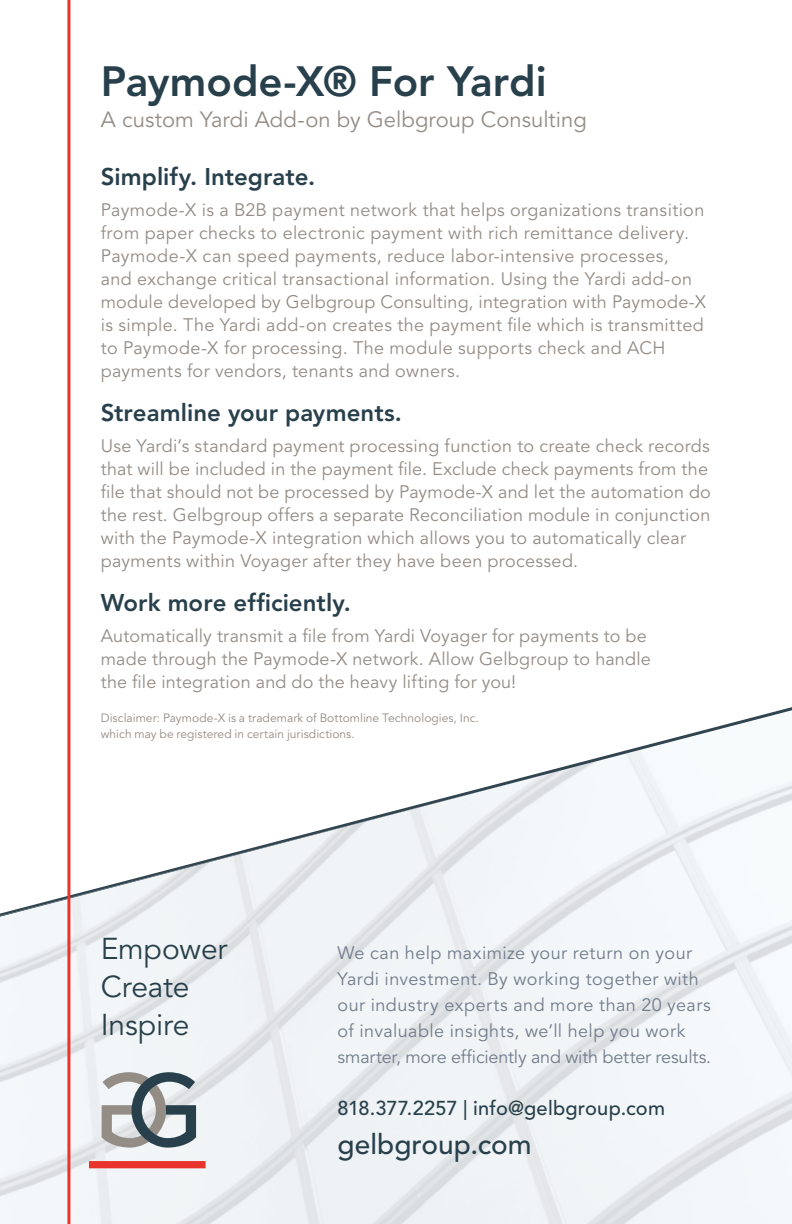
<style>
.page{position:relative;width:792px;height:1224px;background:#fff}
.page>*{position:absolute;margin:0;border:0;box-sizing:border-box;transform-origin:0 0}
.t1{font:800 42px "Avenir LT Std";color:#28404b}
.t2{font:30px/38px "Avenir LT Std";letter-spacing:-.01em;color:#28404b}
.t3{font:500 28px "Avenir LT Std";color:#28404b}
.t4{font:800 24px "Avenir LT Std";color:#28404b}
.t5{font:22px "Avenir LT Std";color:#948c86}
.t6{font:500 20px "Avenir LT Std";letter-spacing:.01em;color:#28404b}
.t7{font:18px/23px "Avenir LT Std";letter-spacing:.015em;color:#948c86}
.t8{font:18px/26px "Avenir LT Std";letter-spacing:.025em;color:#717c8c}
.t9{font:12px/16px "Avenir LT Std";letter-spacing:.005em;color:#948c86}
</style>
<div class="page">
<svg style="left:70px;top:707px;width:722px;height:209px"></svg>
<img style="left:0;top:757px;width:613px;height:160px">
<hr style="left:67px;top:0;width:3px;height:1224px;background:#e8342c">
<div style="left:89px;top:1161px;width:117px;height:7px;background:#e9342c"></div>
<svg style="left:102px;top:1072px;width:94px;height:76px"></svg>
<h1 class="t1" style="left:101px;top:56px;width:447px">Paymode-X® For Yardi</h1>
<p class="t5" style="left:101px;top:106px;width:488px">A custom Yardi Add-on by Gelbgroup Consulting</p>
<h3 class="t4" style="left:101px;top:162px;width:216px">Simplify. Integrate.</h3>
<p class="t7" style="left:101px;top:199px;width:607px">Paymode-X is a B2B payment network that helps organizations transition from paper checks to electronic payment with rich remittance delivery.<br>Paymode-X can speed payments, reduce labor-intensive processes,<br>and exchange critical transactional information. Using the Yardi add-on module developed by Gelbgroup Consulting, integration with Paymode-X is simple. The Yardi add-on creates the payment file which is transmitted to Paymode-X for processing. The module supports check and ACH payments for vendors, tenants and owners.</p>
<h3 class="t4" style="left:101px;top:398px;width:303px">Streamline your payments.</h3>
<p class="t7" style="left:101px;top:435px;width:612px">Use Yardi’s standard payment processing function to create check records that will be included in the payment file. Exclude check payments from the file that should not be processed by Paymode-X and let the automation do the rest. Gelbgroup offers a separate Reconciliation module in conjunction with the Paymode-X integration which allows you to automatically clear payments within Voyager after they have been processed.</p>
<h3 class="t4" style="left:101px;top:588px;width:252px">Work more efficiently.</h3>
<p class="t7" style="left:101px;top:625px;width:552px">Automatically transmit a file from Yardi Voyager for payments to be made through the Paymode-X network. Allow Gelbgroup to handle the file integration and do the heavy lifting for you!</p>
<p class="t9" style="left:101px;top:710px;width:380px">Disclaimer: Paymode-X is a trademark of Bottomline Technologies, Inc. which may be registered in certain jurisdictions.</p>
<h2 class="t2" style="left:101px;top:930px;width:128px">Empower<br>Create<br>Inspire</h2>
<p class="t8" style="left:338px;top:940px;width:375px">We can help maximize your return on your Yardi investment. By working together with our industry experts and more than 20 years of invaluable insights, we’ll help you work smarter, more efficiently and with better results.</p>
<p class="t6" style="left:338px;top:1096px;width:329px">818.377.2257 | info@gelbgroup.com</p>
<h3 class="t3" style="left:338px;top:1128px;width:196px">gelbgroup.com</h3>
</div>
